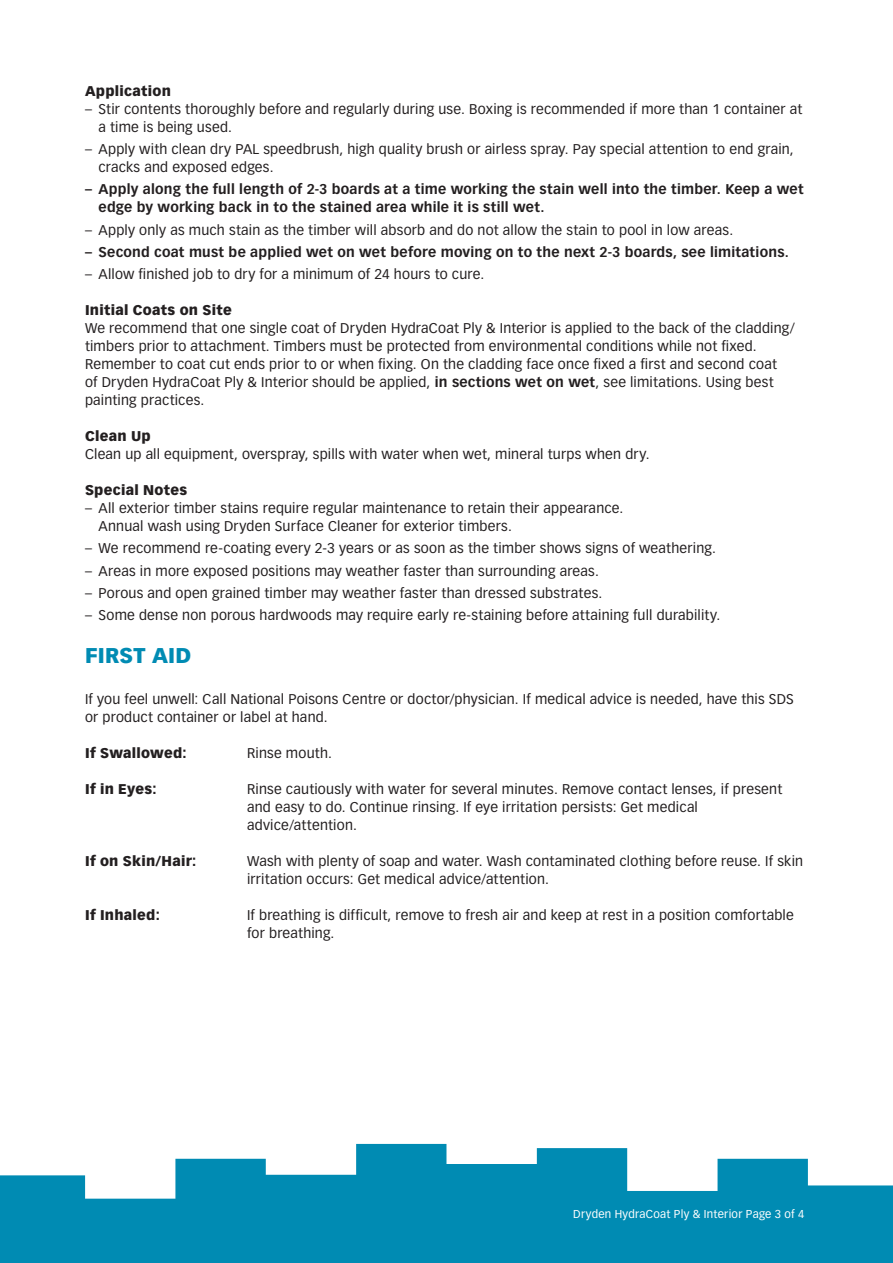
<style>
.page{position:relative;width:893px;height:1263px;background:#fff}
.page>*{position:absolute;margin:0;border:0;box-sizing:border-box;transform-origin:0 0}
.t1{font:900 21px "Vectora LT Std";letter-spacing:.01em;color:#008bb3}
.t2{font:13.8px/18px "Vectora LT Std";letter-spacing:.015em;color:#231f20}
.t3{font:700 13.8px/18px "Vectora LT Std";letter-spacing:.015em;color:#231f20}
.t4{font:900 13.8px "Vectora LT Std";letter-spacing:.02em;color:#231f20}
.t5{font:11.25px "Vectora LT Std";letter-spacing:.025em;color:#fff}
.s1{font-weight:700}
</style>
<div class="page">
<svg style="left:0;top:1144px;width:893px;height:119px;fill:#008bb3"></svg>
<p class="t4" style="left:85px;top:82px;width:88px">Application</p>
<p class="t2" style="left:99px;top:100px;width:705px;text-indent:-14px">– Stir contents thoroughly before and regularly during use. Boxing is recommended if more than 1 container at a time is being used.</p>
<p class="t2" style="left:99px;top:140px;width:697px;text-indent:-14px">– Apply with clean dry PAL speedbrush, high quality brush or airless spray. Pay special attention to end grain, cracks and exposed edges.</p>
<p class="t3" style="left:99px;top:180px;width:707px;text-indent:-14px">– Apply along the full length of 2-3 boards at a time working the stain well into the timber. Keep a wet edge by working back in to the stained area while it is still wet.</p>
<p class="t2" style="left:85px;top:221px;width:650px">– Apply only as much stain as the timber will absorb and do not allow the stain to pool in low areas.</p>
<p class="t3" style="left:85px;top:243px;width:705px">– Second coat must be applied wet on wet before moving on to the next 2-3 boards, see limitations.</p>
<p class="t2" style="left:85px;top:265px;width:401px">– Allow finished job to dry for a minimum of 24 hours to cure.</p>
<p class="t4" style="left:85px;top:302px;width:148px">Initial Coats on Site</p>
<p class="t2" style="left:85px;top:319px;width:711px">We recommend that one single coat of Dryden HydraCoat Ply &amp; Interior is applied to the back of the cladding/ timbers prior to attachment. Timbers must be protected from environmental conditions while not fixed.<br>Remember to coat cut ends prior to or when fixing. On the cladding face once fixed a first and second coat<br>of Dryden HydraCoat Ply &amp; Interior should be applied, <span class="s1">in sections wet on wet</span>, see limitations. Using best painting practices.</p>
<p class="t4" style="left:85px;top:428px;width:67px">Clean Up</p>
<p class="t2" style="left:85px;top:445px;width:566px">Clean up all equipment, overspray, spills with water when wet, mineral turps when dry.</p>
<p class="t4" style="left:85px;top:482px;width:104px">Special Notes</p>
<p class="t2" style="left:99px;top:499px;width:526px;text-indent:-14px">– All exterior timber stains require regular maintenance to retain their appearance.<br>Annual wash using Dryden Surface Cleaner for exterior timbers.</p>
<p class="t2" style="left:85px;top:540px;width:632px">– We recommend re-coating every 2-3 years or as soon as the timber shows signs of weathering.</p>
<p class="t2" style="left:85px;top:562px;width:515px">– Areas in more exposed positions may weather faster than surrounding areas.</p>
<p class="t2" style="left:85px;top:584px;width:519px">– Porous and open grained timber may weather faster than dressed substrates.</p>
<p class="t2" style="left:85px;top:606px;width:637px">– Some dense non porous hardwoods may require early re-staining before attaining full durability.</p>
<h1 class="t1" style="left:85px;top:643px;width:108px">FIRST AID</h1>
<p class="t2" style="left:85px;top:690px;width:710px">If you feel unwell: Call National Poisons Centre or doctor/physician. If medical advice is needed, have this SDS or product container or label at hand.</p>
<p class="t4" style="left:85px;top:744px;width:103px">If Swallowed:</p>
<p class="t2" style="left:247px;top:744px;width:86px">Rinse mouth.</p>
<p class="t4" style="left:85px;top:780px;width:73px">If in Eyes:</p>
<p class="t2" style="left:247px;top:780px;width:537px">Rinse cautiously with water for several minutes. Remove contact lenses, if present and easy to do. Continue rinsing. If eye irritation persists: Get medical advice/attention.</p>
<p class="t4" style="left:85px;top:852px;width:113px">If on Skin/Hair:</p>
<p class="t2" style="left:247px;top:852px;width:558px">Wash with plenty of soap and water. Wash contaminated clothing before reuse. If skin irritation occurs: Get medical advice/attention.</p>
<p class="t4" style="left:85px;top:906px;width:76px">If Inhaled:</p>
<p class="t2" style="left:247px;top:906px;width:548px">If breathing is difficult, remove to fresh air and keep at rest in a position comfortable for breathing.</p>
<p class="t5" style="left:573px;top:1207px;width:233px">Dryden HydraCoat Ply &amp; Interior Page 3 of 4</p>
</div>
